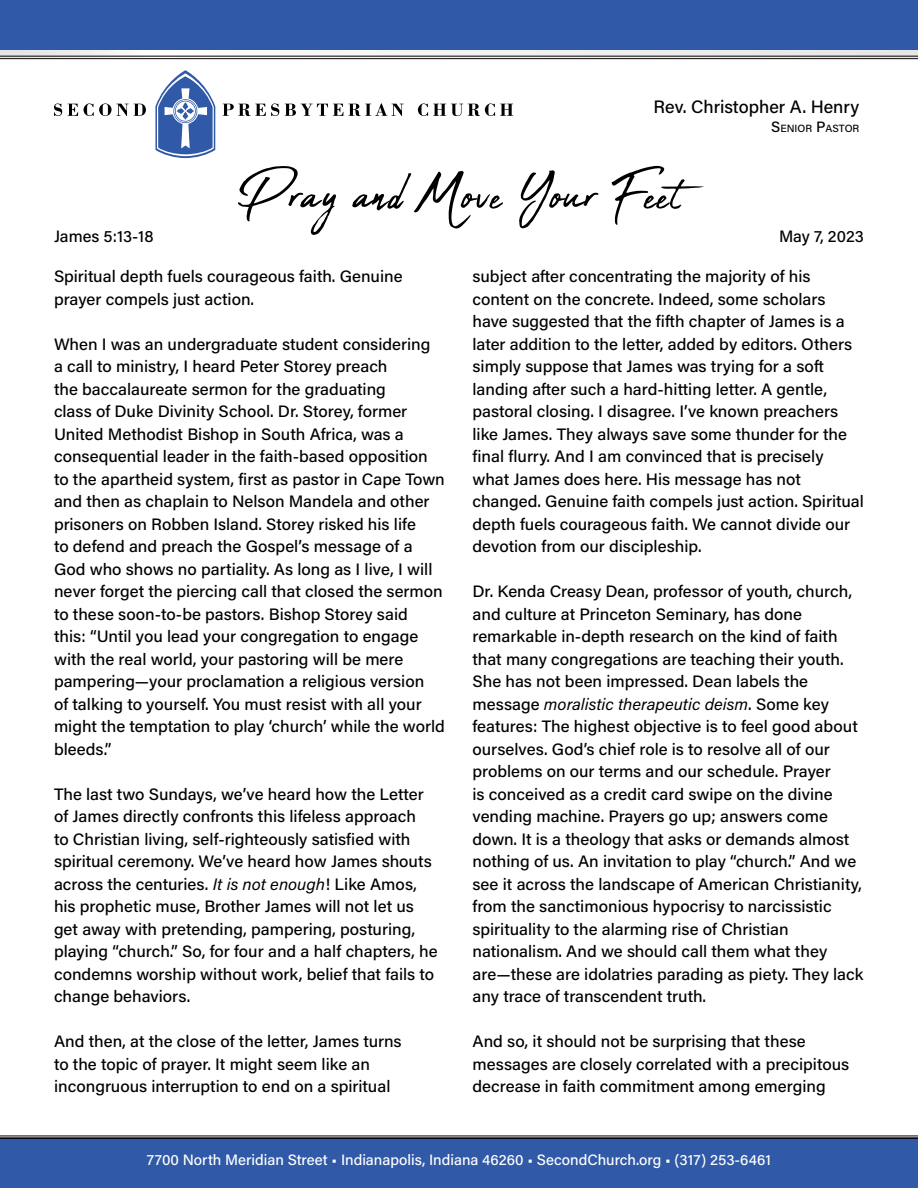
<style>
.page{position:relative;width:918px;height:1188px;background:#fff}
.page>*{position:absolute;margin:0;border:0;box-sizing:border-box;transform-origin:0 0}
.t1{font:67.5px "Abuget";letter-spacing:.02em;color:#000}
.t2{font:18px "Acumin Variable Concept";color:#000}
.t3{font:500 16.5px/22.5px "Acumin Pro";color:#000}
.t4{font:16.5px "Acumin Variable Concept";letter-spacing:-.005em;color:#000}
.t5{font:15px "Acumin Variable Concept";color:#fff}
.t6{font:10.5px "Acumin Variable Concept";color:#000}
.s1{font-size:15px}
.s2{font-weight:400;font-style:italic}
</style>
<div class="page">
<svg style="left:0;top:1135px;width:918px;height:3px;background:#637088"></svg>
<div style="left:0;top:1138px;width:918px;height:50px;background:#3059a7"></div>
<svg style="left:0;top:56px;width:918px;height:3px"></svg>
<svg style="left:0;top:50px;width:918px;height:6px"></svg>
<div style="left:0;top:0;width:918px;height:50px;background:#3059a7"></div>
<svg style="left:54px;top:103px;width:8px;height:13px"></svg>
<svg style="left:68px;top:104px;width:10px;height:12px"></svg>
<svg style="left:84px;top:103px;width:62px;height:13px"></svg>
<svg style="left:223px;top:103px;width:56px;height:13px"></svg>
<svg style="left:285px;top:103px;width:119px;height:13px"></svg>
<svg style="left:418px;top:103px;width:95px;height:13px"></svg>
<svg style="left:155px;top:70px;width:60px;height:88px"></svg>
<p class="t2" style="left:654px;top:94px;width:207px">Rev. Christopher A. Henry</p>
<p class="t6" style="left:771px;top:121px;width:90px"><span class="s1">S</span>ENIOR <span class="s1">P</span>ASTOR</p>
<h1 class="t1" style="left:237px;top:157px;width:446px">Pray and Move Your Feet</h1>
<p class="t3" style="left:54px;top:264px;width:350px">Spiritual depth fuels courageous faith. Genuine prayer compels just action.</p>
<p class="t3" style="left:54px;top:332px;width:392px">When I was an undergraduate student considering<br>a call to ministry, I heard Peter Storey preach<br>the baccalaureate sermon for the graduating<br>class of Duke Divinity School. Dr. Storey, former United Methodist Bishop in South Africa, was a consequential leader in the faith-based opposition to the apartheid system, first as pastor in Cape Town and then as chaplain to Nelson Mandela and other prisoners on Robben Island. Storey risked his life<br>to defend and preach the Gospel’s message of a God who shows no partiality. As long as I live, I will never forget the piercing call that closed the sermon to these soon-to-be pastors. Bishop Storey said<br>this: “Until you lead your congregation to engage with the real world, your pastoring will be mere pampering—your proclamation a religious version<br>of talking to yourself. You must resist with all your might the temptation to play ‘church’ while the world bleeds.”</p>
<p class="t3" style="left:54px;top:782px;width:385px">The last two Sundays, we’ve heard how the Letter of James directly confronts this lifeless approach<br>to Christian living, self-righteously satisfied with spiritual ceremony. We’ve heard how James shouts across the centuries. <span class="s2">It is not enough</span>! Like Amos, his prophetic muse, Brother James will not let us get away with pretending, pampering, posturing, playing “church.” So, for four and a half chapters, he condemns worship without work, belief that fails to change behaviors.</p>
<p class="t3" style="left:54px;top:1030px;width:349px">And then, at the close of the letter, James turns to the topic of prayer. It might seem like an incongruous interruption to end on a spiritual</p>
<p class="t4" style="left:54px;top:225px;width:101px">James 5:13-18</p>
<p class="t4" style="left:779px;top:225px;width:86px">May 7, 2023</p>
<p class="t3" style="left:472px;top:265px;width:393px">subject after concentrating the majority of his content on the concrete. Indeed, some scholars have suggested that the fifth chapter of James is a later addition to the letter, added by editors. Others simply suppose that James was trying for a soft landing after such a hard-hitting letter. A gentle, pastoral closing. I disagree. I’ve known preachers like James. They always save some thunder for the final flurry. And I am convinced that is precisely what James does here. His message has not changed. Genuine faith compels just action. Spiritual depth fuels courageous faith. We cannot divide our devotion from our discipleship.</p>
<p class="t3" style="left:472px;top:580px;width:392px">Dr. Kenda Creasy Dean, professor of youth, church, and culture at Princeton Seminary, has done remarkable in-depth research on the kind of faith that many congregations are teaching their youth.<br>She has not been impressed. Dean labels the message <span class="s2">moralistic therapeutic deism</span>. Some key features: The highest objective is to feel good about ourselves. God’s chief role is to resolve all of our problems on our terms and our schedule. Prayer<br>is conceived as a credit card swipe on the divine vending machine. Prayers go up; answers come down. It is a theology that asks or demands almost nothing of us. An invitation to play “church.” And we see it across the landscape of American Christianity, from the sanctimonious hypocrisy to narcissistic spirituality to the alarming rise of Christian nationalism. And we should call them what they are—these are idolatries parading as piety. They lack any trace of transcendent truth.</p>
<p class="t3" style="left:472px;top:1030px;width:378px">And so, it should not be surprising that these messages are closely correlated with a precipitous decrease in faith commitment among emerging</p>
<p class="t5" style="left:147px;top:1150px;width:626px">7700 North Meridian Street • Indianapolis, Indiana 46260 • SecondChurch.org • (317) 253-6461</p>
</div>
